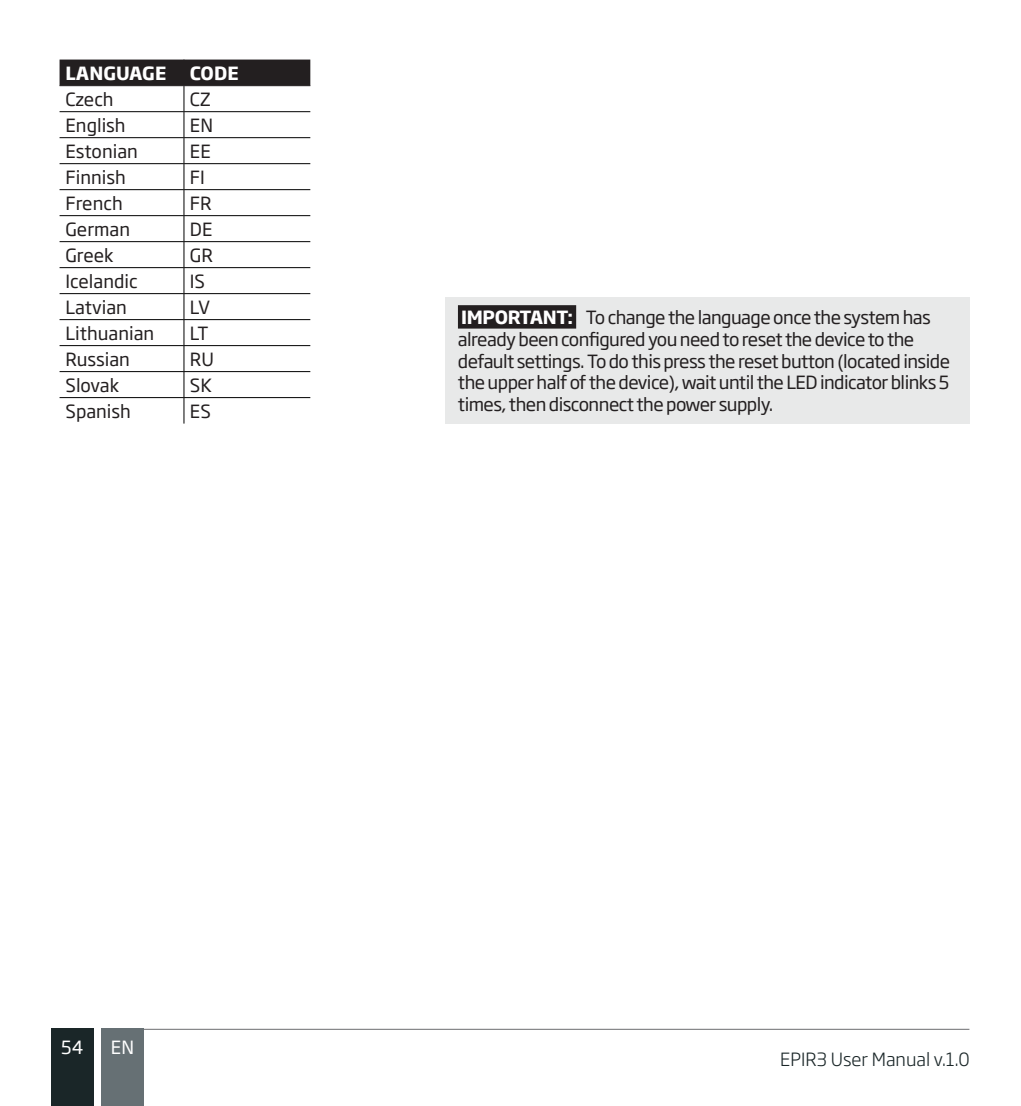
<style>
.page{position:relative;width:1021px;height:1106px;background:#fff}
.page>*{position:absolute;margin:0;border:0;box-sizing:border-box;transform-origin:0 0}
.Text{font:18px/21.6px "Soho Gothic Pro";letter-spacing:-.03em;color:#231f20}
.Text-2{font:18px "Soho Gothic Pro";color:#231f20}
.t1{font:300 18px "Soho Gothic Pro";color:#1a2628}
.Table_Heading{font:700 18px "Soho Gothic Pro";color:#fff}
.t2{font:18px "Soho Gothic Pro";color:#fff}
.s1{font-weight:700;color:#fff}
</style>
<div class="page">
<div style="left:51px;top:1028px;width:43px;height:78px;background:#1a2628"></div>
<div style="left:101px;top:1028px;width:43px;height:78px;background:#667074"></div>
<hr style="left:144px;top:1028px;width:825px;height:1px;background:#6c6d70">
<svg style="left:60px;top:60px;width:250px;height:363px"></svg>
<hr style="left:60px;top:85px;width:124px;height:1px;background:#231f20">
<hr style="left:184px;top:85px;width:126px;height:1px;background:#231f20">
<div style="left:445px;top:297px;width:524px;height:126px;background:#e8e9e9"></div>
<div style="left:458px;top:305px;width:118px;height:23px;background:#231f20"></div>
<p class="Table_Heading" style="left:65px;top:59px;width:102px">LANGUAGE</p>
<p class="Table_Heading" style="left:190px;top:59px;width:50px">CODE</p>
<p class="Text" style="left:65px;top:87px;width:50px">Czech</p>
<p class="Text" style="left:190px;top:87px;width:23px">CZ</p>
<p class="Text-2" style="left:65px;top:111px;width:62px">English</p>
<p class="Text" style="left:190px;top:113px;width:25px">EN</p>
<p class="Text-2" style="left:65px;top:137px;width:74px">Estonian</p>
<p class="Text" style="left:190px;top:139px;width:22px">EE</p>
<p class="Text-2" style="left:65px;top:163px;width:62px">Finnish</p>
<p class="Text" style="left:190px;top:165px;width:16px">FI</p>
<p class="Text" style="left:65px;top:191px;width:59px">French</p>
<p class="Text" style="left:190px;top:191px;width:23px">FR</p>
<p class="Text" style="left:65px;top:217px;width:66px">German</p>
<p class="Text" style="left:190px;top:217px;width:24px">DE</p>
<p class="Text" style="left:65px;top:243px;width:50px">Greek</p>
<p class="Text" style="left:190px;top:243px;width:24px">GR</p>
<p class="Text-2" style="left:65px;top:267px;width:74px">Icelandic</p>
<p class="Text" style="left:190px;top:269px;width:17px">IS</p>
<p class="Text-2" style="left:65px;top:293px;width:63px">Latvian</p>
<p class="Text" style="left:190px;top:295px;width:22px">LV</p>
<p class="Text-2" style="left:65px;top:319px;width:90px">Lithuanian</p>
<p class="Text" style="left:190px;top:321px;width:20px">LT</p>
<p class="Text-2" style="left:65px;top:345px;width:66px">Russian</p>
<p class="Text" style="left:190px;top:347px;width:26px">RU</p>
<p class="Text" style="left:65px;top:373px;width:55px">Slovak</p>
<p class="Text" style="left:190px;top:373px;width:23px">SK</p>
<p class="Text-2" style="left:65px;top:397px;width:67px">Spanish</p>
<p class="Text" style="left:190px;top:399px;width:22px">ES</p>
<p class="Text" style="left:458px;top:306px;width:493px"><span class="s1">IMPORTANT:</span> To change the language once the system has already been configured you need to reset the device to the default settings. To do this press the reset button (located inside the upper half of the device), wait until the LED indicator blinks 5 times, then disconnect the power supply.</p>
<p class="t2" style="left:61px;top:1033px;width:24px">54</p>
<p class="t2" style="left:111px;top:1033px;width:25px">EN</p>
<p class="t1" style="left:780px;top:1044px;width:191px">EPIR3 User Manual v.1.0</p>
</div>
